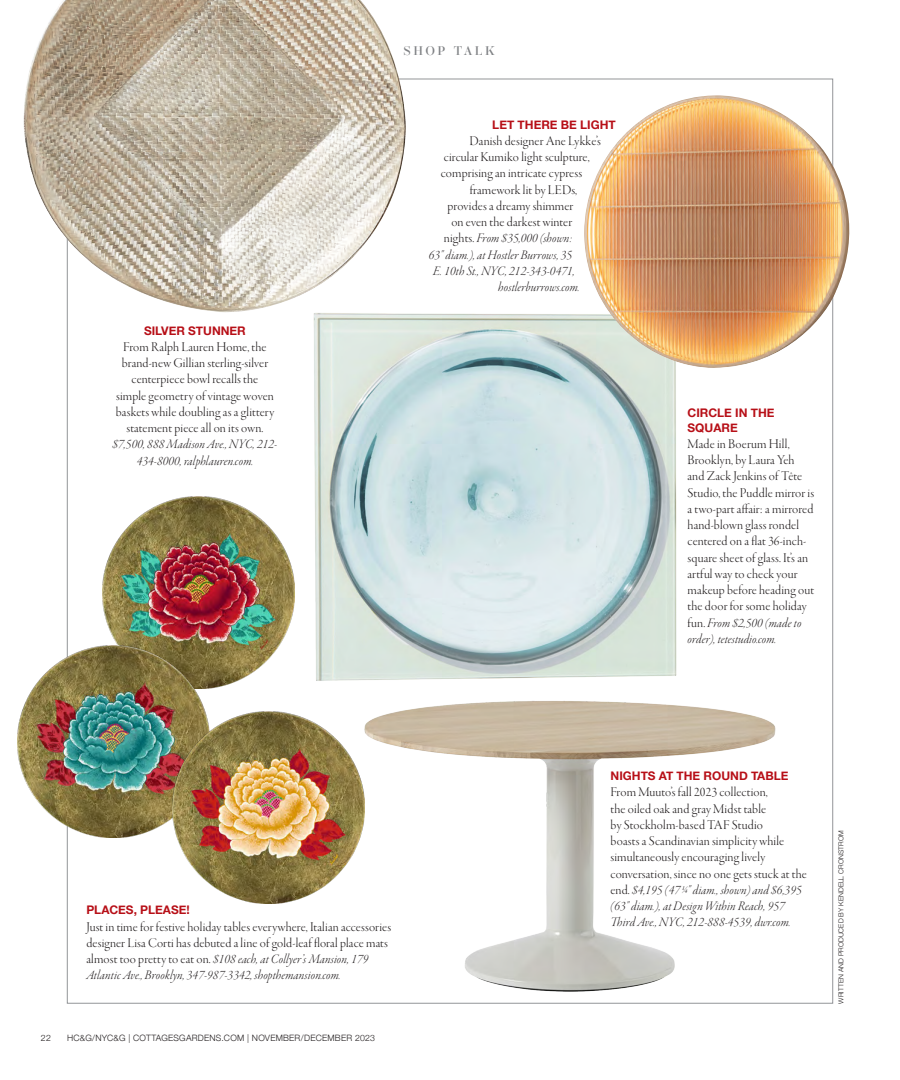
<style>
.page{position:relative;width:900px;height:1080px;background:#fff}
.page>*{position:absolute;margin:0;border:0;box-sizing:border-box;transform-origin:0 0}
.Caption_text{font:13.75px/16.2px "Garamond Premr Pro Lt Disp";letter-spacing:.01em;color:#231f20}
.Caption_text-2{font:13.75px "Garamond Premr Pro Lt It Disp";letter-spacing:.01em;color:#231f20}
.Bug{font:500 12.5px "Operetta 12";letter-spacing:.2em;color:#808285}
.Caption_hed{font:700 11.88px/14.2px "Helvetica Neue";color:#b70f17}
.t1{font:300 8.75px "Helvetica Neue";letter-spacing:.03em;color:#231f20}
.photo_credit{font:300 6.88px "Helvetica Neue";letter-spacing:.01em;color:#231f20}
.s1{font-family:"Garamond Premr Pro Lt It Disp"}
.s2{font-family:"Garamond Premr Pro Lt Disp"}
</style>
<div class="page">
<img style="left:102px;top:497px;width:189px;height:192px">
<img style="left:291px;top:313px;width:386px;height:368px">
<img style="left:361px;top:621px;width:420px;height:383px">
<img style="left:18px;top:646px;width:192px;height:192px">
<img style="left:172px;top:712px;width:192px;height:192px">
<img style="left:23px;top:0;width:383px;height:316px">
<img style="left:584px;top:95px;width:266px;height:273px">
<p class="Caption_hed" style="left:144px;top:324px;width:103px">SILVER STUNNER</p>
<p class="Caption_text" style="left:113px;top:339px;width:166px;text-align:center">From Ralph Lauren Home, the brand-new Gillian sterling-silver centerpiece bowl recalls the<br>simple geometry of vintage woven baskets while doubling as a glittery statement piece all on its own. <span class="s1">$7,500, 888 Madison Ave., NYC, 212-<br>434-8000, ralphlauren.com.</span></p>
<p class="Bug" style="left:404px;top:43px;width:93px">SHOP TALK</p>
<p class="Caption_hed" style="left:492px;top:118px;width:125px">LET THERE BE LIGHT</p>
<p class="Caption_text" style="left:470px;top:133px;width:133px">Danish designer Ane Lykke’s</p>
<p class="Caption_text" style="left:444px;top:149px;width:147px">circular Kumiko light sculpture,</p>
<p class="Caption_text" style="left:441px;top:165px;width:143px">comprising an intricate cypress</p>
<p class="Caption_text" style="left:470px;top:182px;width:109px">framework lit by LEDs,</p>
<p class="Caption_text" style="left:448px;top:198px;width:127px">provides a dreamy shimmer</p>
<p class="Caption_text" style="left:451px;top:214px;width:122px">on even the darkest winter</p>
<p class="Caption_text-2" style="left:444px;top:231px;width:130px"><span class="s2">nights.</span> From $35,000 (shown:</p>
<p class="Caption_text-2" style="left:429px;top:247px;width:145px">63" diam.), at Hostler Burrows, 35</p>
<p class="Caption_text-2" style="left:433px;top:264px;width:143px">E. 10th St., NYC, 212-343-0471,</p>
<p class="Caption_text-2" style="left:498px;top:280px;width:83px">hostlerburrows.com.</p>
<p class="Caption_hed" style="left:688px;top:406px;width:89px">CIRCLE IN THE<br>SQUARE</p>
<p class="Caption_text" style="left:688px;top:436px;width:128px">Made in Boerum Hill,<br>Brooklyn, by Laura Yeh and Zack Jenkins of Tête<br>Studio, the Puddle mirror is a two-part affair: a mirrored hand-blown glass rondel centered on a flat 36-inch&shy;square sheet of glass. It’s an artful way to check your makeup before heading out the door for some holiday fun. <span class="s1">From $2,500 (made to order), tetestudio.com.</span></p>
<p class="Caption_hed" style="left:86px;top:903px;width:105px">PLACES, PLEASE!</p>
<p class="Caption_text" style="left:86px;top:919px;width:306px">Just in time for festive holiday tables everywhere, Italian accessories designer Lisa Corti has debuted a line of gold-leaf floral place mats almost too pretty to eat on. <span class="s1">$108 each, at Collyer’s Mansion, 179<br>Atlantic Ave., Brooklyn, 347-987-3342, shopthemansion.com.</span></p>
<p class="t1" style="left:41px;top:1031px;width:12px">22</p>
<p class="t1" style="left:67px;top:1031px;width:309px">HC&amp;G/NYC&amp;G | COTTAGESGARDENS.COM | NOVEMBER/DECEMBER 2023</p>
<p class="Caption_hed" style="left:611px;top:769px;width:179px">NIGHTS AT THE ROUND TABLE</p>
<p class="Caption_text" style="left:611px;top:784px;width:198px">From Muuto’s fall 2023 collection,<br>the oiled oak and gray Midst table<br>by Stockholm-based TAF Studio<br>boasts a Scandinavian simplicity while simultaneously encouraging lively conversation, since no one gets stuck at the end. <span class="s1">$4,195 (47¼" diam., shown) and $6,395 (63" diam.), at Design Within Reach, 957<br>Third Ave., NYC, 212-888-4539, dwr.com.</span></p>
<p class="photo_credit" style="left:836px;top:1004px;width:175px;rotate:-90deg">WRITTEN AND PRODUCED BY KENDELL CRONSTROM</p>
</div>
